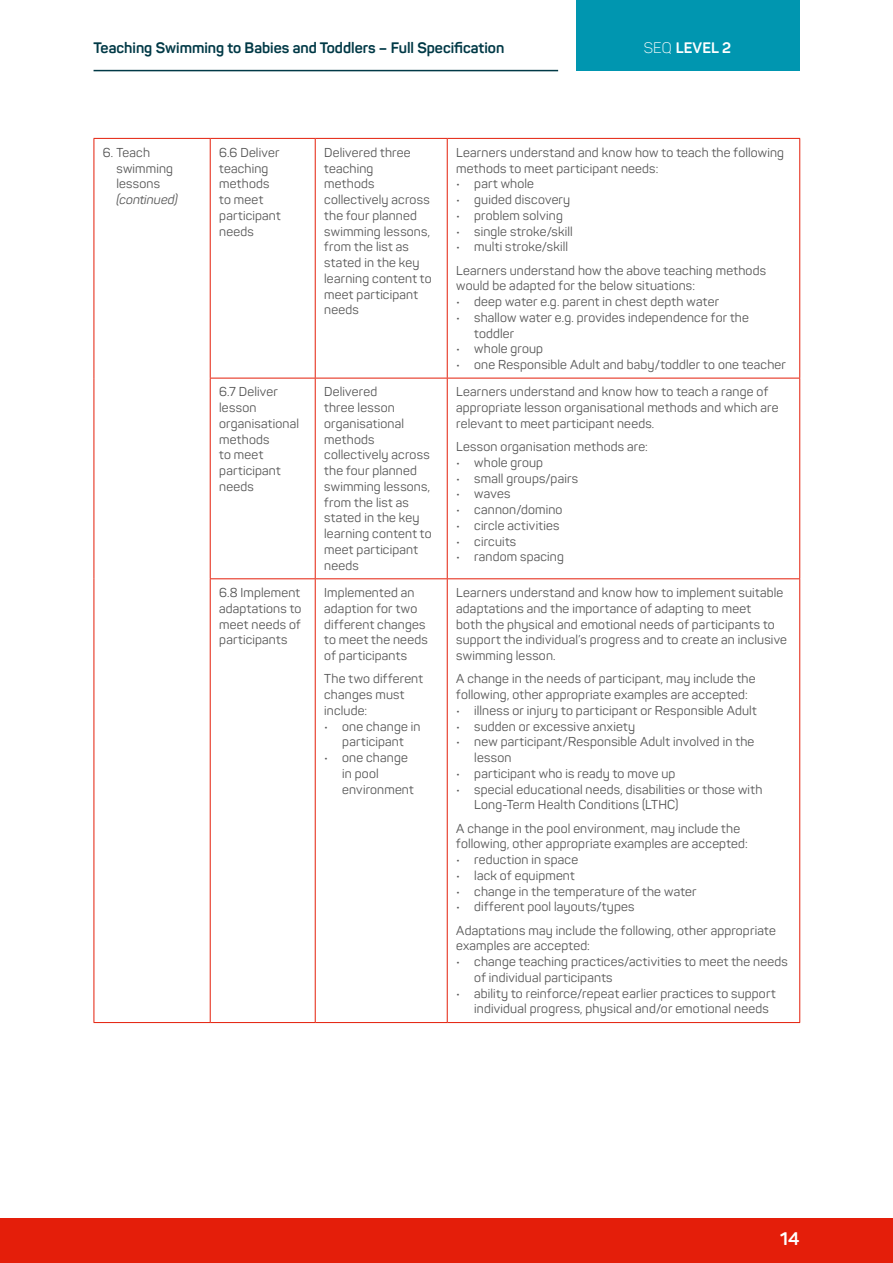
<style>
.page{position:relative;width:893px;height:1263px;background:#fff}
.page>*{position:absolute;margin:0;border:0;box-sizing:border-box;transform-origin:0 0}
.t1{font:700 18px "Panton";color:#fff}
.t2{font:700 15px "Panton";color:#003946}
.t3{font:700 15px "Panton";letter-spacing:.01em;color:#fff}
.t4{font:12.75px/15.8px "Panton";letter-spacing:.015em;color:#545454}
.t5{font:italic 12.75px "Panton";letter-spacing:.01em;color:#545454}
.s1{font-weight:300}
</style>
<div class="page">
<div style="left:576px;top:0;width:223px;height:71px;background:#0096b0"></div>
<hr style="left:94px;top:70px;width:464px;height:1px;background:#003946">
<div style="left:0;top:1218px;width:893px;height:45px;background:#e41e0a"></div>
<hr style="left:94px;top:139px;width:1px;height:239px;background:#e41e0a">
<hr style="left:94px;top:378px;width:1px;height:201px;background:#e41e0a">
<hr style="left:94px;top:579px;width:1px;height:443px;background:#e41e0a">
<hr style="left:210px;top:139px;width:1px;height:239px;background:#e41e0a">
<hr style="left:315px;top:139px;width:1px;height:239px;background:#e41e0a">
<hr style="left:447px;top:139px;width:1px;height:239px;background:#e41e0a">
<hr style="left:799px;top:139px;width:1px;height:239px;background:#e41e0a">
<hr style="left:210px;top:378px;width:1px;height:200px;background:#e41e0a">
<hr style="left:315px;top:378px;width:1px;height:200px;background:#e41e0a">
<hr style="left:447px;top:378px;width:1px;height:200px;background:#e41e0a">
<hr style="left:799px;top:378px;width:1px;height:200px;background:#e41e0a">
<hr style="left:210px;top:579px;width:1px;height:443px;background:#e41e0a">
<hr style="left:315px;top:579px;width:1px;height:443px;background:#e41e0a">
<hr style="left:447px;top:579px;width:1px;height:443px;background:#e41e0a">
<hr style="left:799px;top:579px;width:1px;height:443px;background:#e41e0a">
<hr style="left:94px;top:138px;width:116px;height:1px;background:#e41e0a">
<hr style="left:210px;top:138px;width:105px;height:1px;background:#e41e0a">
<hr style="left:315px;top:138px;width:132px;height:1px;background:#e41e0a">
<hr style="left:447px;top:138px;width:353px;height:1px;background:#e41e0a">
<hr style="left:210px;top:378px;width:105px;height:1px;background:#e41e0a">
<hr style="left:315px;top:378px;width:132px;height:1px;background:#e41e0a">
<hr style="left:447px;top:378px;width:353px;height:1px;background:#e41e0a">
<hr style="left:210px;top:578px;width:105px;height:1px;background:#e41e0a">
<hr style="left:315px;top:578px;width:132px;height:1px;background:#e41e0a">
<hr style="left:447px;top:578px;width:353px;height:1px;background:#e41e0a">
<hr style="left:94px;top:1022px;width:116px;height:1px;background:#e41e0a">
<hr style="left:210px;top:1022px;width:105px;height:1px;background:#e41e0a">
<hr style="left:315px;top:1022px;width:132px;height:1px;background:#e41e0a">
<hr style="left:447px;top:1022px;width:353px;height:1px;background:#e41e0a">
<p class="t2" style="left:94px;top:39px;width:412px">Teaching Swimming to Babies and Toddlers – Full Specification</p>
<p class="t3" style="left:644px;top:39px;width:89px"><span class="s1">SEQ</span> LEVEL 2</p>
<p class="t4" style="left:116px;top:144px;width:58px;text-indent:-14px">6. Teach swimming lessons</p>
<p class="t5" style="left:116px;top:192px;width:63px">(continued)</p>
<p class="t4" style="left:219px;top:144px;width:63px">6.6 Deliver teaching methods to meet participant needs</p>
<p class="t4" style="left:324px;top:144px;width:109px">Delivered three teaching<br>methods collectively across the four planned swimming lessons, from the list as stated in the key learning content to meet participant needs</p>
<p class="t4" style="left:456px;top:144px;width:329px">Learners understand and know how to teach the following methods to meet participant needs:</p>
<p class="t4" style="left:456px;top:176px;width:79px">• part whole</p>
<p class="t4" style="left:456px;top:192px;width:116px">• guided discovery</p>
<p class="t4" style="left:456px;top:207px;width:108px">• problem solving</p>
<p class="t4" style="left:456px;top:223px;width:118px">• single stroke/skill</p>
<p class="t4" style="left:456px;top:235px;width:311px;line-height:23.2px">• multi stroke/skill<br>Learners understand how the above teaching methods</p>
<p class="t4" style="left:456px;top:278px;width:240px">would be adapted for the below situations:</p>
<p class="t4" style="left:456px;top:294px;width:264px">• deep water e.g. parent in chest depth water</p>
<p class="t4" style="left:474px;top:309px;width:276px;text-indent:-18px">• shallow water e.g. provides independence for the toddler</p>
<p class="t4" style="left:456px;top:341px;width:88px">• whole group</p>
<p class="t4" style="left:456px;top:357px;width:331px">• one Responsible Adult and baby/toddler to one teacher</p>
<p class="t4" style="left:219px;top:384px;width:81px">6.7 Deliver lesson organisational methods<br>to meet participant needs</p>
<p class="t4" style="left:324px;top:384px;width:109px">Delivered<br>three lesson organisational methods collectively across the four planned swimming lessons, from the list as stated in the key learning content to meet participant needs</p>
<p class="t4" style="left:456px;top:384px;width:324px">Learners understand and know how to teach a range of appropriate lesson organisational methods and which are relevant to meet participant needs.</p>
<p class="t4" style="left:456px;top:439px;width:193px">Lesson organisation methods are:</p>
<p class="t4" style="left:456px;top:454px;width:88px">• whole group</p>
<p class="t4" style="left:456px;top:470px;width:123px">• small groups/pairs</p>
<p class="t4" style="left:456px;top:486px;width:56px">• waves</p>
<p class="t4" style="left:456px;top:502px;width:108px">• cannon/domino</p>
<p class="t4" style="left:456px;top:517px;width:105px">• circle activities</p>
<p class="t4" style="left:456px;top:533px;width:62px">• circuits</p>
<p class="t4" style="left:456px;top:549px;width:109px">• random spacing</p>
<p class="t4" style="left:219px;top:585px;width:84px;text-align:justify">6.8 Implement adaptations to meet needs of participants</p>
<p class="t4" style="left:324px;top:585px;width:105px">Implemented an adaption for two different changes to meet the needs of participants</p>
<p class="t4" style="left:324px;top:671px;width:100px">The two different changes must include:</p>
<p class="t4" style="left:324px;top:718px;width:98px;text-align:center">• one change in participant</p>
<p class="t4" style="left:342px;top:750px;width:73px;text-indent:-18px">• one change in pool environment</p>
<p class="t4" style="left:456px;top:585px;width:332px">Learners understand and know how to implement suitable adaptations and the importance of adapting to meet<br>both the physical and emotional needs of participants to support the individual’s progress and to create an inclusive swimming lesson.</p>
<p class="t4" style="left:456px;top:671px;width:301px">A change in the needs of participant, may include the following, other appropriate examples are accepted:</p>
<p class="t4" style="left:456px;top:702px;width:302px">• illness or injury to participant or Responsible Adult</p>
<p class="t4" style="left:456px;top:718px;width:180px">• sudden or excessive anxiety</p>
<p class="t4" style="left:474px;top:734px;width:282px;text-indent:-18px">• new participant/Responsible Adult involved in the lesson</p>
<p class="t4" style="left:456px;top:765px;width:221px">• participant who is ready to move up</p>
<p class="t4" style="left:474px;top:781px;width:290px;text-indent:-18px">• special educational needs, disabilities or those with<br>Long-Term Health Conditions (LTHC)</p>
<p class="t4" style="left:456px;top:820px;width:293px">A change in the pool environment, may include the following, other appropriate examples are accepted:</p>
<p class="t4" style="left:456px;top:851px;width:123px">• reduction in space</p>
<p class="t4" style="left:456px;top:867px;width:120px">• lack of equipment</p>
<p class="t4" style="left:456px;top:883px;width:242px">• change in the temperature of the water</p>
<p class="t4" style="left:456px;top:895px;width:321px;line-height:23.2px">• different pool layouts/types<br>Adaptations may include the following, other appropriate</p>
<p class="t4" style="left:456px;top:938px;width:135px">examples are accepted:</p>
<p class="t4" style="left:474px;top:953px;width:315px;text-indent:-18px">• change teaching practices/activities to meet the needs of individual participants</p>
<p class="t4" style="left:474px;top:985px;width:303px;text-indent:-18px">• ability to reinforce/repeat earlier practices to support individual progress, physical and/or emotional needs</p>
<h1 class="t1" style="left:780px;top:1227px;width:21px">14</h1>
</div>
